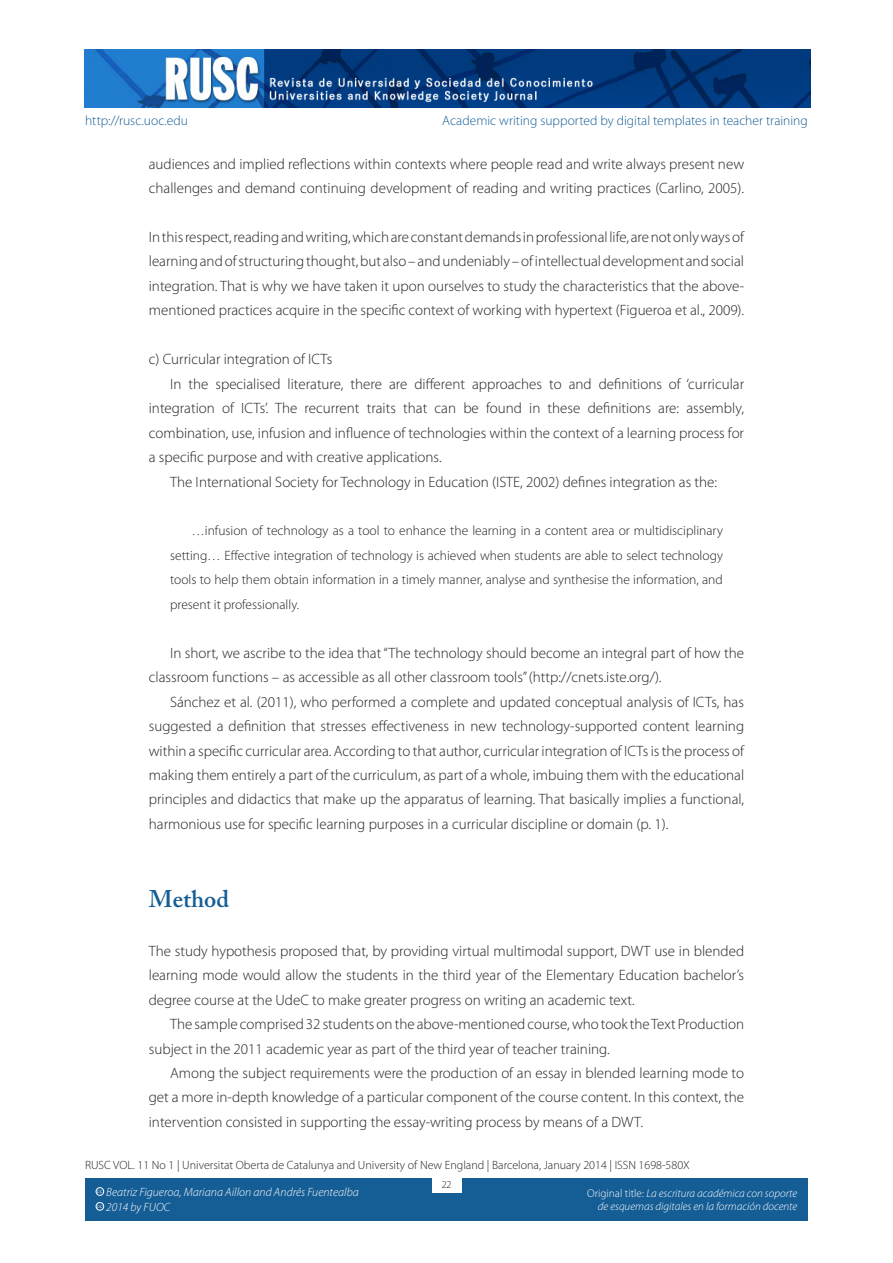
<style>
.page{position:relative;width:893px;height:1263px;background:#fff}
.page>*{position:absolute;margin:0;border:0;box-sizing:border-box;transform-origin:0 0}
._01_PRIMERTITOL{font:600 24px "Adobe Caslon Pro";color:#155d95}
._05_Texte_general{font:300 15px/24.5px "Myriad Pro";color:#231f20}
._04_Texte_general_se{font:300 15px/24.5px "Myriad Pro";color:#231f20;text-align:justify}
._07_textcitat{font:300 13.5px/24.5px "Myriad Pro";color:#231f20;text-align:justify}
.t1{font:300 13.5px "Myriad Pro";color:#155d95}
.t2{font:300 12px "Myriad Pro";color:#231f20}
.t3{font:italic 300 12px/15px "Myriad Pro";color:#fff}
.t4{font:italic 300 11.25px/13.5px "Myriad Pro";color:#fff;text-align:right}
.t5{font:300 10.5px "Myriad Pro";color:#231f20}
.t6{font:600 3.9px "Adobe Caslon Pro";color:#fff}
.s1{font-style:normal}
</style>
<div class="page">
<div style="left:85px;top:1178px;width:723px;height:42px;background:#155d95"></div>
<div style="left:432px;top:1176px;width:29px;height:17px;background:#fff"></div>
<img style="left:85px;top:50px;width:725px;height:57px">
<div style="left:96px;top:1187px;width:8px;height:8px;border:1px solid #fff;border-radius:50%"></div>
<div style="left:96px;top:1202px;width:8px;height:8px;border:1px solid #fff;border-radius:50%"></div>
<p class="t1" style="left:85px;top:112px;width:105px">http://rusc.uoc.edu</p>
<p class="t1" style="left:442px;top:112px;width:367px">Academic writing supported by digital templates in teacher training</p>
<p class="_05_Texte_general" style="left:149px;top:151px;width:597px">audiences and implied reflections within contexts where people read and write always present new challenges and demand continuing development of reading and writing practices (Carlino, 2005).</p>
<p class="_04_Texte_general_se" style="left:149px;top:225px;width:597px">In this respect, reading and writing, which are constant demands in professional life, are not only ways of learning and of structuring thought, but also – and undeniably – of intellectual development and social integration. That is why we have taken it upon ourselves to study the characteristics that the above&shy;mentioned practices acquire in the specific context of working with hypertext (Figueroa et al., 2009).</p>
<p class="_04_Texte_general_se" style="left:149px;top:347px;width:185px">c) Curricular integration of ICTs</p>
<p class="_05_Texte_general" style="left:149px;top:371px;width:597px;text-align:justify;text-indent:21px">In the specialised literature, there are different approaches to and definitions of ‘curricular integration of ICTs’. The recurrent traits that can be found in these definitions are: assembly, combination, use, infusion and influence of technologies within the context of a learning process for a specific purpose and with creative applications.</p>
<p class="_05_Texte_general" style="left:170px;top:469px;width:549px">The International Society for Technology in Education (ISTE, 2002) defines integration as the:</p>
<p class="_07_textcitat" style="left:170px;top:519px;width:554px;text-indent:21px">…infusion of technology as a tool to enhance the learning in a content area or multidisciplinary setting… Effective integration of technology is achieved when students are able to select technology tools to help them obtain information in a timely manner, analyse and synthesise the information, and present it professionally.</p>
<p class="_05_Texte_general" style="left:149px;top:640px;width:597px;text-indent:21px">In short, we ascribe to the idea that “The technology should become an integral part of how the classroom functions – as accessible as all other classroom tools” (http://cnets.iste.org/).</p>
<p class="_05_Texte_general" style="left:149px;top:689px;width:597px;text-align:justify;text-indent:21px">Sánchez et al. (2011), who performed a complete and updated conceptual analysis of ICTs, has suggested a definition that stresses effectiveness in new technology-supported content learning within a specific curricular area. According to that author, curricular integration of ICTs is the process of making them entirely a part of the curriculum, as part of a whole, imbuing them with the educational principles and didactics that make up the apparatus of learning. That basically implies a functional, harmonious use for specific learning purposes in a curricular discipline or domain (p. 1).</p>
<p class="_01_PRIMERTITOL" style="left:149px;top:884px;width:82px">Method</p>
<p class="_04_Texte_general_se" style="left:149px;top:938px;width:597px">The study hypothesis proposed that, by providing virtual multimodal support, DWT use in blended learning mode would allow the students in the third year of the Elementary Education bachelor’s degree course at the UdeC to make greater progress on writing an academic text.</p>
<p class="_05_Texte_general" style="left:149px;top:1012px;width:597px;text-indent:21px">The sample comprised 32 students on the above-mentioned course, who took the Text Production subject in the 2011 academic year as part of the third year of teacher training.</p>
<p class="_05_Texte_general" style="left:149px;top:1061px;width:597px;text-align:justify;text-indent:21px">Among the subject requirements were the production of an essay in blended learning mode to get a more in-depth knowledge of a particular component of the course content. In this context, the intervention consisted in supporting the essay-writing process by means of a DWT.</p>
<p class="t2" style="left:85px;top:1158px;width:606px">RUSC VOL. 11 No 1 | Universitat Oberta de Catalunya and University of New England | Barcelona, January 2014 | ISSN 1698-580X</p>
<p class="t4" style="left:587px;top:1186px;width:212px"><span class="s1">Original title:</span> La escritura académica con soporte de esquemas digitales en la formación docente</p>
<p class="t5" style="left:442px;top:1178px;width:10px">22</p>
<p class="t3" style="left:106px;top:1184px;width:254px">Beatriz Figueroa, Mariana Aillon and Andrés Fuentealba<br>2014 by FUOC</p>
<p class="t6" style="left:97px;top:1189px;width:7px">CC</p>
<p class="t6" style="left:97px;top:1204px;width:7px">CC</p>
</div>
